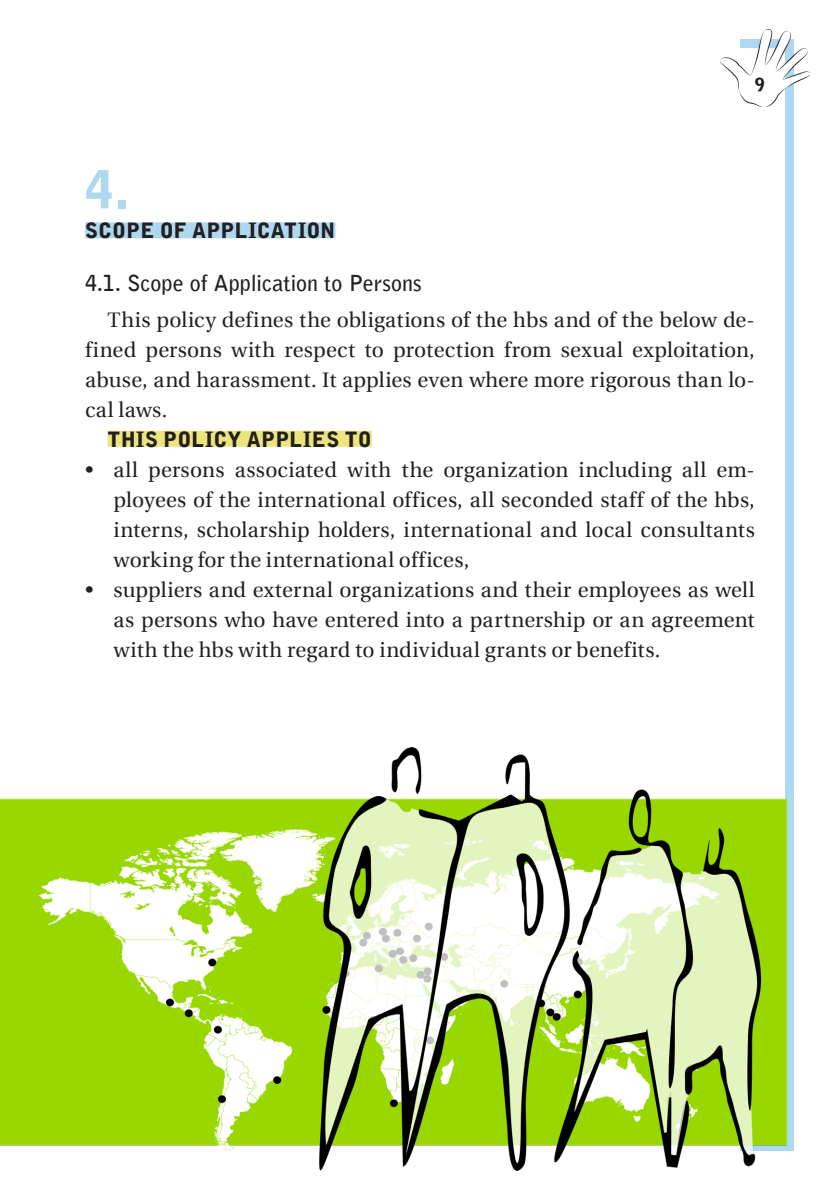
<style>
.page{position:relative;width:840px;height:1191px;background:#fff}
.page>*{position:absolute;margin:0;border:0;box-sizing:border-box;transform-origin:0 0}
.Headline_1{font:900 52px "Bell Gothic";color:#add8ef}
.Headline_3{font:700 22px "Bell Gothic";color:#231f20}
.Body{font:21px/30px "Utopia";letter-spacing:.01em;color:#231f20;text-align:justify}
.Body-2{font:900 21px "Bell Gothic";letter-spacing:.01em;color:#231f20}
.t1{font:900 18px "Bell Gothic";color:#231f20}
</style>
<div class="page">
<div style="left:784px;top:40px;width:9px;height:1111px;background:#add8ef"></div>
<img style="left:720px;top:29px;width:88px;height:78px">
<div style="left:85px;top:222px;width:250px;height:16px;background:#add8ef"></div>
<div style="left:107px;top:431px;width:264px;height:16px;background:#eae57c"></div>
<img style="left:0;top:747px;width:785px;height:423px">
<p class="t1" style="left:754px;top:74px;width:12px">9</p>
<p class="Headline_1" style="left:85px;top:159px;width:45px">4.</p>
<p class="Body-2" style="left:85px;top:218px;width:252px">SCOPE OF APPLICATION</p>
<p class="Headline_3" style="left:85px;top:270px;width:338px">4.1. Scope of Application to Persons</p>
<p class="Body" style="left:85px;top:305px;width:670px;text-indent:22px">This policy defines the obligations of the hbs and of the below de&shy;fined persons with respect to protection from sexual exploitation, abuse, and harassment. It applies even where more rigorous than lo&shy;cal laws.</p>
<p class="Body-2" style="left:107px;top:427px;width:265px">THIS POLICY APPLIES TO</p>
<p class="Body" style="left:113px;top:455px;width:642px;text-indent:-28px">• all persons associated with the organization including all em&shy;ployees of the international offices, all seconded staff of the hbs, interns, scholarship holders, international and local consultants working for the international offices,</p>
<p class="Body" style="left:113px;top:575px;width:642px;text-indent:-28px">• suppliers and external organizations and their employees as well as persons who have entered into a partnership or an agreement with the hbs with regard to individual grants or benefits.</p>
</div>
